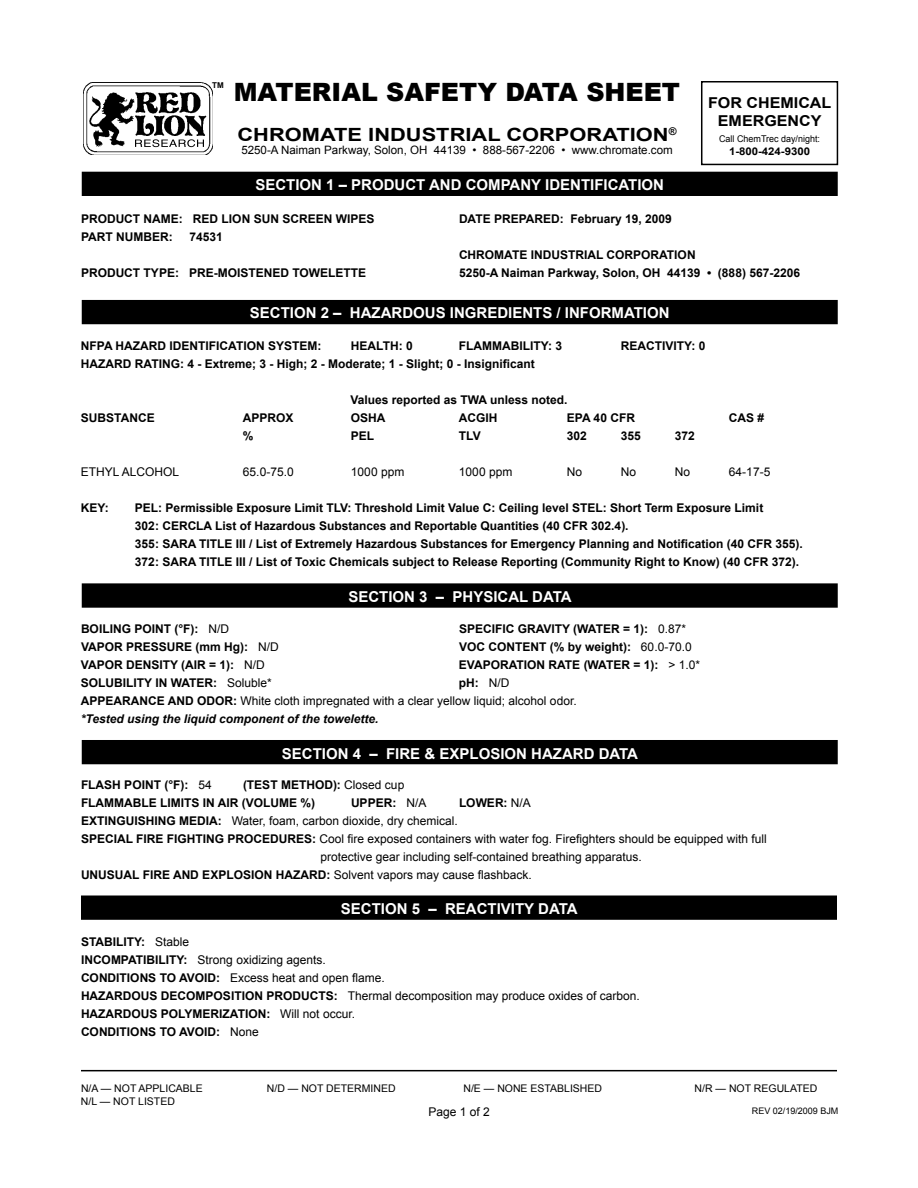
<style>
.page{position:relative;width:918px;height:1188px;background:#fff}
.page>*{position:absolute;margin:0;border:0;box-sizing:border-box;transform-origin:0 0}
.t1{font:900 25.2px "Arial";color:#000}
.t2{font:700 18.15px "Arial";color:#000;scale:1.2 1}
.t3{font:700 15px "Arial";color:#fff}
.t4{font:700 15px/18px "Arial";color:#000;text-align:center;scale:1.07 1}
.t5{font:700 12px/18px "Arial";color:#000}
.t6{font:12px/18px "Arial";color:#000}
.t7{font:11.55px "Arial";color:#000}
.t8{font:700 10.65px "Arial";color:#000;scale:1.07 1}
.t9{font:10.5px "Arial";color:#000}
.t10{font:9.3px "Arial";color:#000}
.t11{font:9px "Arial";color:#000}
.t12{font:700 8.1px "Arial";color:#000}
.s1{font-weight:400}
.s2{font-weight:700}
.s3{font-weight:700;font-style:italic}
</style>
<div class="page">
<hr style="left:81px;top:1070px;width:756px;height:1px;background:#000">
<img style="left:83px;top:83px;width:130px;height:72px">
<div style="left:701px;top:81px;width:137px;height:84px;border:2px solid #000"></div>
<svg style="left:135px;top:139px;width:69px;height:8px"></svg>
<div style="left:82px;top:172px;width:755px;height:23px;background:#000"></div>
<div style="left:82px;top:172px;width:756px;height:24px;border:2px solid #000"></div>
<div style="left:82px;top:301px;width:755px;height:22px;background:#000"></div>
<div style="left:82px;top:300px;width:756px;height:24px;border:2px solid #000"></div>
<div style="left:82px;top:584px;width:755px;height:23px;background:#000"></div>
<div style="left:82px;top:583px;width:756px;height:25px;border:2px solid #000"></div>
<div style="left:82px;top:741px;width:755px;height:23px;background:#000"></div>
<div style="left:82px;top:740px;width:756px;height:24px;border:2px solid #000"></div>
<div style="left:82px;top:896px;width:754px;height:23px;background:#000"></div>
<div style="left:81px;top:896px;width:756px;height:24px;border:2px solid #000"></div>
<p class="t12" style="left:212px;top:80px;width:13px">TM</p>
<h1 class="t1" style="left:234px;top:73px;width:448px">MATERIAL SAFETY DATA SHEET</h1>
<h2 class="t2" style="left:238px;top:122px;width:367px">CHROMATE INDUSTRIAL CORPORATION<sup>®</sup></h2>
<p class="t7" style="left:241px;top:143px;width:433px">5250-A Naiman Parkway, Solon, OH 44139 • 888-567-2206 • www.chromate.com</p>
<p class="t3" style="left:255px;top:175px;width:410px">SECTION 1 – PRODUCT AND COMPANY IDENTIFICATION</p>
<p class="t4" style="left:708px;top:94px;width:117px">FOR CHEMICAL<br>EMERGENCY</p>
<p class="t10" style="left:719px;top:133px;width:102px">Call ChemTrec day/night:</p>
<p class="t8" style="left:729px;top:144px;width:77px">1-800-424-9300</p>
<p class="t5" style="left:81px;top:210px;width:295px">PRODUCT NAME: RED LION SUN SCREEN WIPES<br>PART NUMBER:</p>
<p class="t5" style="left:189px;top:228px;width:35px">74531</p>
<p class="t5" style="left:81px;top:264px;width:287px">PRODUCT TYPE: PRE-MOISTENED TOWELETTE</p>
<p class="t5" style="left:459px;top:210px;width:214px">DATE PREPARED: February 19, 2009</p>
<p class="t5" style="left:459px;top:246px;width:343px">CHROMATE INDUSTRIAL CORPORATION<br>5250-A Naiman Parkway, Solon, OH 44139 • (888) 567-2206</p>
<p class="t3" style="left:250px;top:303px;width:421px">SECTION 2 – HAZARDOUS INGREDIENTS / INFORMATION</p>
<p class="t5" style="left:81px;top:337px;width:242px">NFPA HAZARD IDENTIFICATION SYSTEM:</p>
<p class="t5" style="left:351px;top:337px;width:63px">HEALTH: 0</p>
<p class="t5" style="left:459px;top:337px;width:105px">FLAMMABILITY: 3</p>
<p class="t5" style="left:621px;top:337px;width:86px">REACTIVITY: 0</p>
<p class="t5" style="left:81px;top:355px;width:455px">HAZARD RATING: 4 - Extreme; 3 - High; 2 - Moderate; 1 - Slight; 0 - Insignificant</p>
<p class="t5" style="left:351px;top:391px;width:218px">Values reported as TWA unless noted.</p>
<p class="t5" style="left:81px;top:409px;width:75px">SUBSTANCE</p>
<p class="t5" style="left:243px;top:409px;width:52px">APPROX</p>
<p class="t5" style="left:351px;top:409px;width:36px">OSHA</p>
<p class="t5" style="left:459px;top:409px;width:40px">ACGIH</p>
<p class="t5" style="left:567px;top:409px;width:70px">EPA 40 CFR</p>
<p class="t5" style="left:729px;top:409px;width:37px">CAS #</p>
<p class="t5" style="left:243px;top:427px;width:12px">%</p>
<p class="t5" style="left:351px;top:427px;width:25px">PEL</p>
<p class="t5" style="left:459px;top:427px;width:23px">TLV</p>
<p class="t5" style="left:567px;top:427px;width:22px">302</p>
<p class="t5" style="left:621px;top:427px;width:22px">355</p>
<p class="t5" style="left:675px;top:427px;width:22px">372</p>
<p class="t6" style="left:81px;top:463px;width:58px">Ethyl Alcohol</p>
<p class="t6" style="left:243px;top:463px;width:52px">65.0-75.0</p>
<p class="t6" style="left:351px;top:463px;width:55px">1000 ppm</p>
<p class="t6" style="left:459px;top:463px;width:55px">1000 ppm</p>
<p class="t6" style="left:567px;top:463px;width:17px">No</p>
<p class="t6" style="left:621px;top:463px;width:17px">No</p>
<p class="t6" style="left:675px;top:463px;width:17px">No</p>
<p class="t6" style="left:729px;top:463px;width:43px">64-17-5</p>
<p class="t5" style="left:81px;top:499px;width:29px">Key:</p>
<p class="t5" style="left:135px;top:499px;width:669px">PEL: Permissible Exposure Limit TLV: Threshold Limit Value C: Ceiling level STEL: Short Term Exposure Limit<br>302: CERCLA List of Hazardous Substances and Reportable Quantities (40 CFR 302.4).<br>355: SARA TITLE III / List of Extremely Hazardous Substances for Emergency Planning and Notification (40 CFR 355).<br>372: SARA TITLE III / List of Toxic Chemicals subject to Release Reporting (Community Right to Know) (40 CFR 372).</p>
<p class="t3" style="left:348px;top:587px;width:225px">SECTION 3 – PHYSICAL DATA</p>
<p class="t5" style="left:81px;top:621px;width:150px">BOILING POINT (°F): <span class="s1">N/D</span></p>
<p class="t5" style="left:459px;top:621px;width:229px">SPECIFIC GRAVITY (WATER = 1): <span class="s1">0.87*</span></p>
<p class="t5" style="left:81px;top:639px;width:199px">VAPOR PRESSURE (mm Hg): <span class="s1">N/D</span></p>
<p class="t5" style="left:459px;top:639px;width:234px">VOC CONTENT (% by weight): <span class="s1">60.0-70.0</span></p>
<p class="t5" style="left:81px;top:657px;width:185px">VAPOR DENSITY (AIR = 1): <span class="s1">N/D</span></p>
<p class="t5" style="left:459px;top:657px;width:243px">EVAPORATION RATE (WATER = 1): <span class="s1">&gt; 1.0*</span></p>
<p class="t5" style="left:81px;top:675px;width:192px">SOLUBILITY IN WATER: <span class="s1">Soluble*</span></p>
<p class="t6" style="left:81px;top:674px;width:497px;text-indent:378px"><span class="s2">pH:</span> N/D<br><span class="s2">APPEARANCE AND ODOR:</span> White cloth impregnated with a clear yellow liquid; alcohol odor. <span class="s3">*Tested using the liquid component of the towelette.</span></p>
<p class="t3" style="left:282px;top:743px;width:358px">SECTION 4 – FIRE &amp; EXPLOSION HAZARD DATA</p>
<p class="t5" style="left:81px;top:776px;width:132px">FLASH POINT (°F): <span class="s1">54</span></p>
<p class="t5" style="left:81px;top:776px;width:325px;text-indent:162px">(TEST METHOD): <span class="s1">Closed cup<br></span>FLAMMABLE LIMITS IN AIR (VOLUME %)</p>
<p class="t5" style="left:351px;top:794px;width:77px">UPPER: <span class="s1">N/A</span></p>
<p class="t5" style="left:459px;top:794px;width:74px">LOWER: <span class="s1">N/A</span></p>
<p class="t6" style="left:81px;top:812px;width:378px"><span class="s2">EXTINGUISHING MEDIA:</span> Water, foam, carbon dioxide, dry chemical.</p>
<p class="t6" style="left:81px;top:830px;width:687px"><span class="s2">SPECIAL FIRE FIGHTING PROCEDURES:</span> Cool fire exposed containers with water fog. Firefighters should be equipped with full</p>
<p class="t6" style="left:320px;top:848px;width:323px">protective gear including self-contained breathing apparatus.</p>
<p class="t6" style="left:81px;top:866px;width:452px"><span class="s2">UNUSUAL FIRE AND EXPLOSION HAZARD:</span> Solvent vapors may cause flashback.</p>
<p class="t3" style="left:341px;top:899px;width:238px">SECTION 5 – REACTIVITY DATA</p>
<p class="t5" style="left:81px;top:933px;width:560px">STABILITY: <span class="s1">Stable<br></span>INCOMPATIBILITY: <span class="s1">Strong oxidizing agents.<br></span>CONDITIONS TO AVOID: <span class="s1">Excess heat and open flame.<br></span>HAZARDOUS DECOMPOSITION PRODUCTS: <span class="s1">Thermal decomposition may produce oxides of carbon.<br></span>HAZARDOUS POLYMERIZATION: <span class="s1">Will not occur.<br></span>CONDITIONS TO AVOID: <span class="s1">None</span></p>
<p class="t9" style="left:81px;top:1082px;width:123px">N/A — NOT APPLICABLE</p>
<p class="t9" style="left:267px;top:1082px;width:130px">N/D — NOT DETERMINED</p>
<p class="t9" style="left:463px;top:1082px;width:140px">N/E — NONE ESTABLISHED</p>
<p class="t9" style="left:695px;top:1082px;width:124px">N/R — NOT REGULATED</p>
<p class="t9" style="left:81px;top:1094px;width:95px">N/L — NOT LISTED</p>
<p class="t11" style="left:752px;top:1105px;width:88px">REV 02/19/2009 BJM</p>
<p class="t6" style="left:428px;top:1103px;width:63px">Page 1 of 2</p>
</div>
